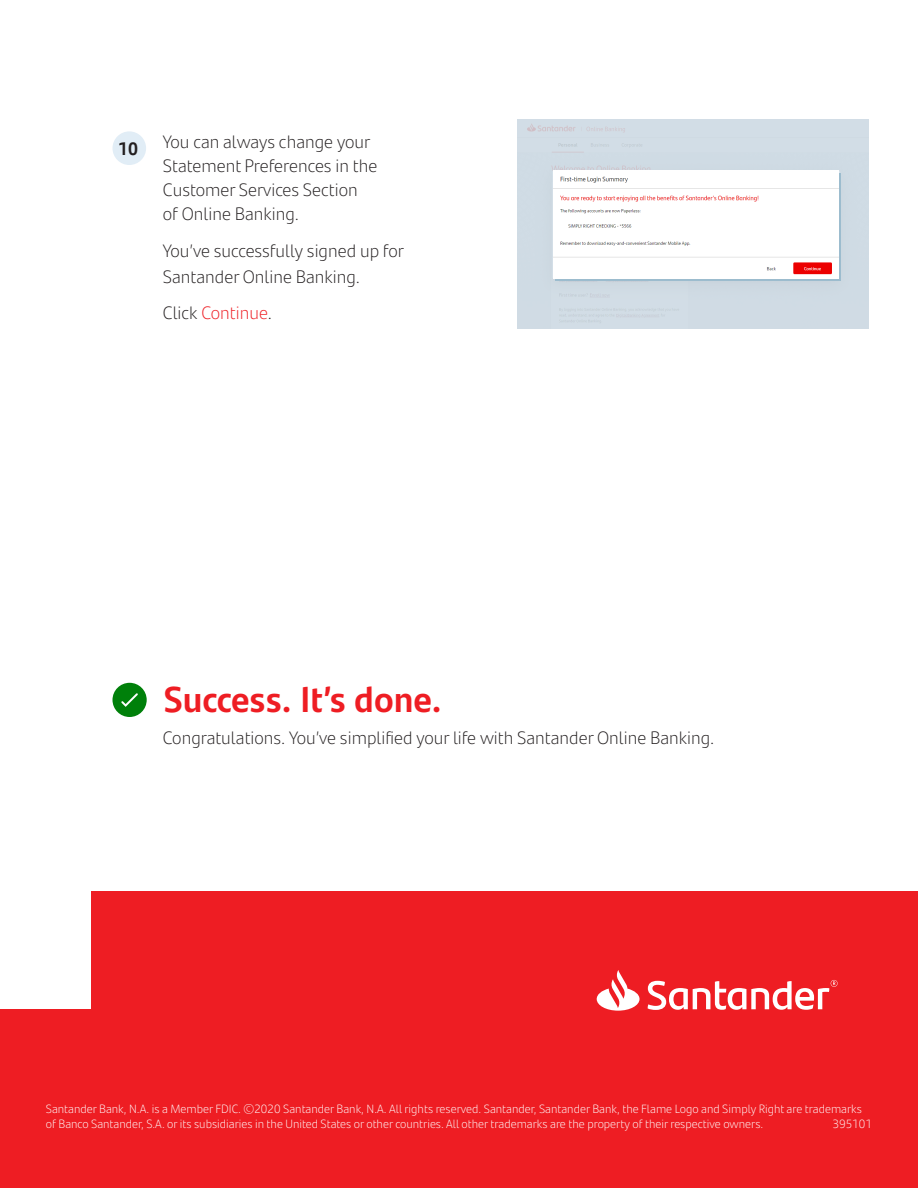
<style>
.page{position:relative;width:918px;height:1188px;background:#fff}
.page>*{position:absolute;margin:0;border:0;box-sizing:border-box;transform-origin:0 0}
.t1{font:700 36px "Santander Text";color:#ee1d23}
.t2{font:300 18px/24px "Santander Text";color:#231f20}
.t3{font:300 18px "Santander Text";color:#ee1d23}
.t4{font:700 18px "Santander Text";color:#231f20}
.t5{font:300 12px/15px "Santander Text";color:#fff}
.s1{color:#231f20}
</style>
<div class="page">
<div style="left:92px;top:892px;width:826px;height:296px;background:#ee1d23"></div>
<div style="left:0;top:1009px;width:92px;height:179px;background:#ee1d23"></div>
<svg style="left:597px;top:970px;width:241px;height:41px"></svg>
<div style="left:112px;top:131px;width:34px;height:34px;background:#e1edf6;border-radius:50%"></div>
<div style="left:518px;top:119px;width:351px;height:209px;background:#d0dbe4"></div>
<div style="left:113px;top:683px;width:34px;height:34px;background:#00800a;border-radius:50%"></div>
<svg style="left:121px;top:693px;width:17px;height:14px"></svg>
<div style="left:555px;top:173px;width:285px;height:107px;background:#fff"></div>
<img style="left:554px;top:171px;width:285px;height:107px">
<p class="t4" style="left:118px;top:135px;width:21px">10</p>
<p class="t2" style="left:163px;top:128px;width:216px">You can always change your<br>Statement Preferences in the<br>Customer Services Section of Online Banking.</p>
<p class="t2" style="left:163px;top:237px;width:243px;line-height:25.5px">You’ve successfully signed up for<br>Santander Online Banking.</p>
<p class="t3" style="left:163px;top:299px;width:111px"><span class="s1">Click</span> Continue<span class="s1">.</span></p>
<p class="t1" style="left:164px;top:671px;width:279px">Success. It’s done.</p>
<p class="t2" style="left:163px;top:725px;width:553px">Congratulations. You’ve simplified your life with Santander Online Banking.</p>
<p class="t5" style="left:46px;top:1101px;width:818px">Santander Bank, N.A. is a Member FDIC. ©2020 Santander Bank, N.A. All rights reserved. Santander, Santander Bank, the Flame Logo and Simply Right are trademarks of Banco Santander, S.A. or its subsidiaries in the United States or other countries. All other trademarks are the property of their respective owners.</p>
<p class="t5" style="left:832px;top:1116px;width:41px">395101</p>
</div>
